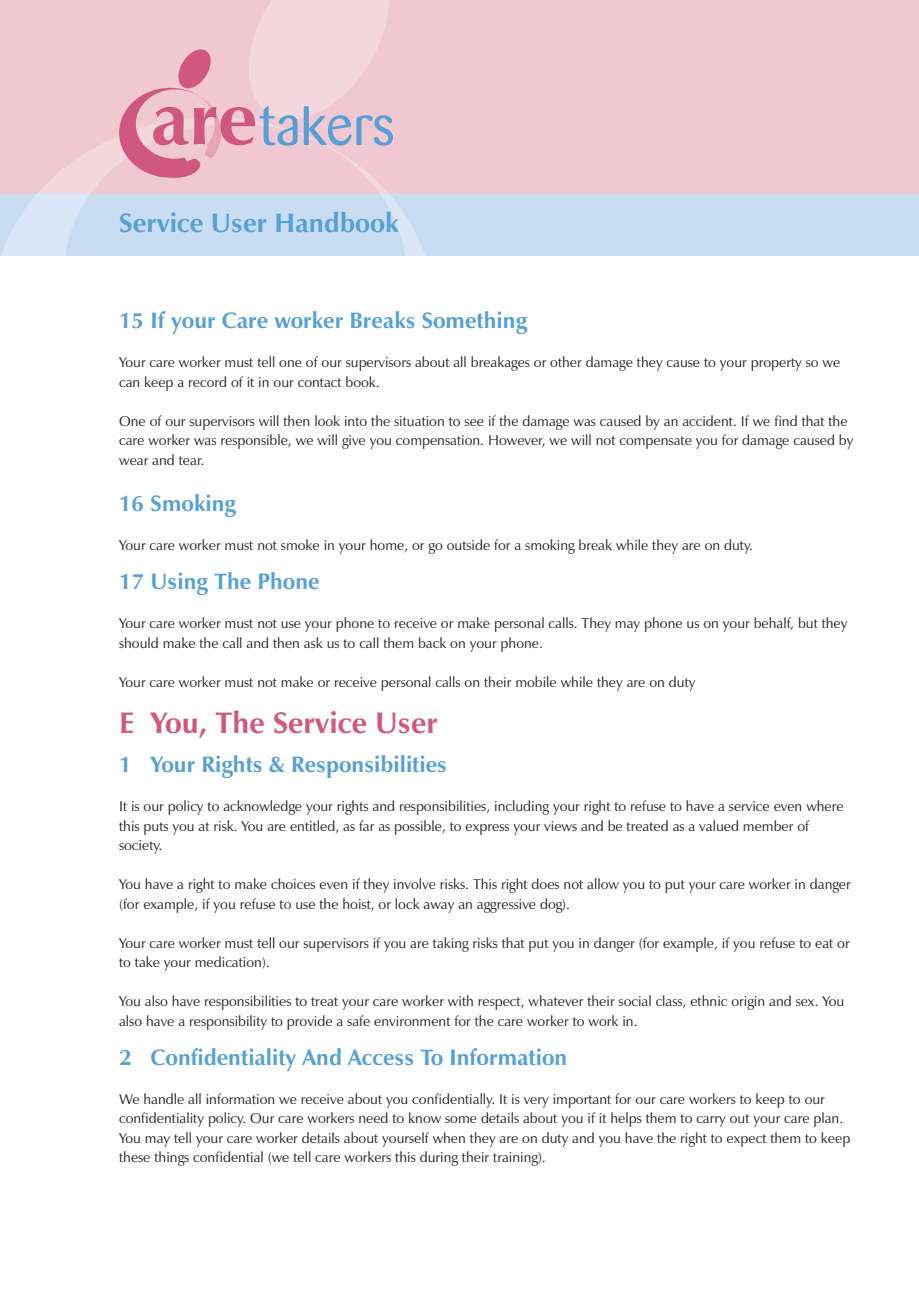
<style>
.page{position:relative;width:919px;height:1289px;background:#fff}
.page>*{position:absolute;margin:0;border:0;box-sizing:border-box;transform-origin:0 0}
.t1{font:700 30px "Zapf Humanist 601 BT";color:#d05880}
.t2{font:700 27px "Zapf Humanist 601 BT";color:#56a0d5}
.t3{font:700 22.5px "Zapf Humanist 601 BT";color:#56a0d5}
.t4{font:14.25px/19.5px "Zapf Humanist 601 BT";color:#231f20}
</style>
<div class="page">
<div style="left:0;top:188px;width:918px;height:67px;background:#c9ddf0"></div>
<div style="left:0;top:0;width:918px;height:193px;background:#efc8d2"></div>
<svg style="left:0;top:0;width:427px;height:256px"></svg>
<h2 class="t2" style="left:119px;top:206px;width:281px">Service User Handbook</h2>
<h3 class="t3" style="left:119px;top:306px;width:409px">15 If your Care worker Breaks Something</h3>
<p class="t4" style="left:119px;top:352px;width:722px">Your care worker must tell one of our supervisors about all breakages or other damage they cause to your property so we can keep a record of it in our contact book.</p>
<p class="t4" style="left:119px;top:411px;width:735px">One of our supervisors will then look into the situation to see if the damage was caused by an accident. If we find that the care worker was responsible, we will give you compensation. However, we will not compensate you for damage caused by wear and tear.</p>
<h3 class="t3" style="left:119px;top:489px;width:118px">16 Smoking</h3>
<p class="t4" style="left:119px;top:535px;width:635px">Your care worker must not smoke in your home, or go outside for a smoking break while they are on duty.</p>
<h3 class="t3" style="left:119px;top:567px;width:202px">17 Using The Phone</h3>
<p class="t4" style="left:119px;top:613px;width:729px">Your care worker must not use your phone to receive or make personal calls. They may phone us on your behalf, but they should make the call and then ask us to call them back on your phone.</p>
<p class="t4" style="left:119px;top:672px;width:577px">Your care worker must not make or receive personal calls on their mobile while they are on duty</p>
<h1 class="t1" style="left:119px;top:704px;width:320px">E You, The Service User</h1>
<h3 class="t3" style="left:119px;top:750px;width:329px">1 Your Rights &amp; Responsibilities</h3>
<p class="t4" style="left:119px;top:796px;width:726px">It is our policy to acknowledge your rights and responsibilities, including your right to refuse to have a service even where this puts you at risk. You are entitled, as far as possible, to express your views and be treated as a valued member of society.</p>
<p class="t4" style="left:119px;top:874px;width:733px">You have a right to make choices even if they involve risks. This right does not allow you to put your care worker in danger (for example, if you refuse to use the hoist, or lock away an aggressive dog).</p>
<p class="t4" style="left:119px;top:933px;width:732px">Your care worker must tell our supervisors if you are taking risks that put you in danger (for example, if you refuse to eat or to take your medication).</p>
<p class="t4" style="left:119px;top:991px;width:726px">You also have responsibilities to treat your care worker with respect, whatever their social class, ethnic origin and sex. You also have a responsibility to provide a safe environment for the care worker to work in.</p>
<h3 class="t3" style="left:119px;top:1043px;width:450px">2 Confidentiality And Access To Information</h3>
<p class="t4" style="left:119px;top:1089px;width:732px">We handle all information we receive about you confidentially. It is very important for our care workers to keep to our confidentiality policy. Our care workers need to know some details about you if it helps them to carry out your care plan.<br>You may tell your care worker details about yourself when they are on duty and you have the right to expect them to keep these things confidential (we tell care workers this during their training).</p>
</div>
